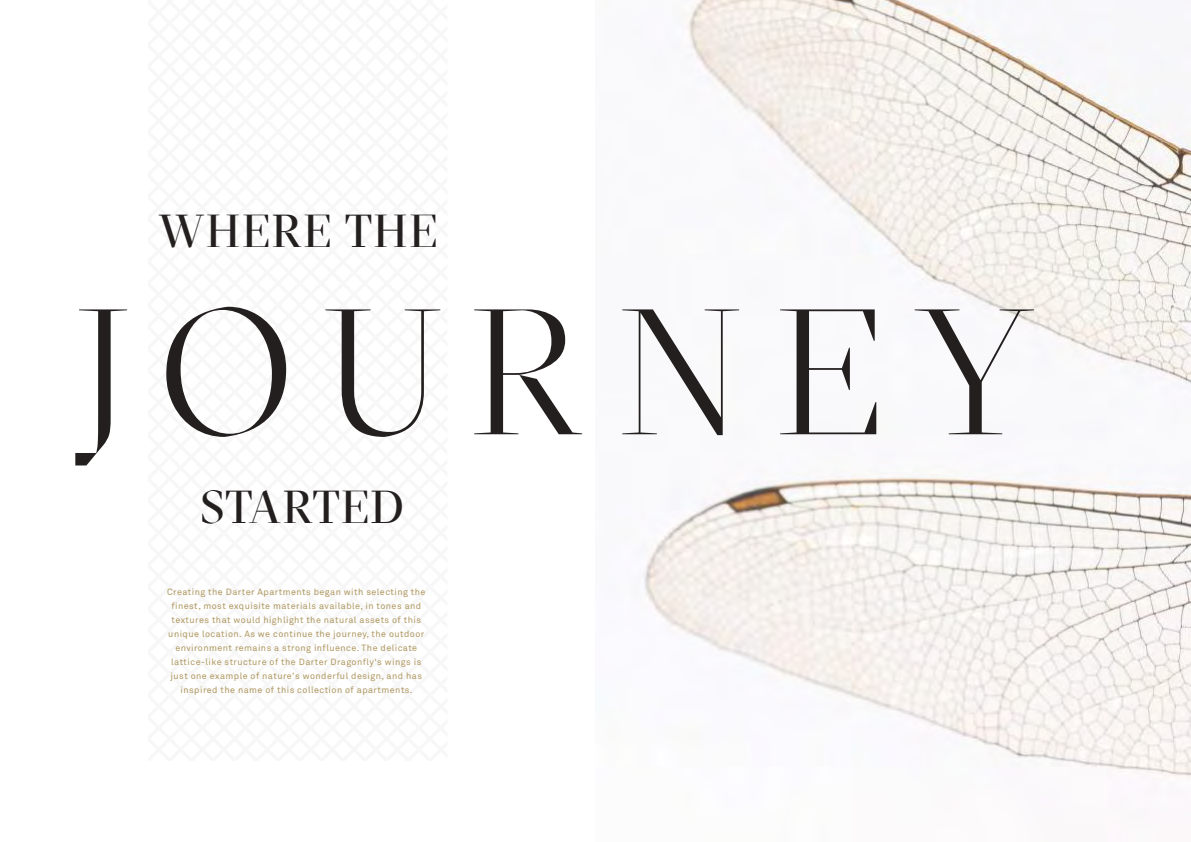
<style>
.page{position:relative;width:1191px;height:842px;background:#fff}
.page>*{position:absolute;margin:0;border:0;box-sizing:border-box;transform-origin:0 0}
.t1{font:300 178.3px "GT Sectra Display";letter-spacing:.175em;color:#241f1f}
.t2{font:46px "GT Sectra Display";letter-spacing:.04em;color:#241f1f}
.t3{font:9px/14px "Akkurat Pro";letter-spacing:.05em;color:#af975f;text-align:center}
</style>
<div class="page">
<img style="left:643px;top:0;width:548px;height:778px">
<h2 class="t2" style="left:158px;top:204px;width:280px">WHERE THE</h2>
<h1 class="t1" style="left:75px;top:269px;width:961px">JOURNEY</h1>
<h2 class="t2" style="left:200px;top:480px;width:205px">STARTED</h2>
<p class="t3" style="left:167px;top:585px;width:260px">Creating the Darter Apartments began with selecting the finest, most exquisite materials available, in tones and textures that would highlight the natural assets of this unique location. As we continue the journey, the outdoor environment remains a strong influence. The delicate lattice-like structure of the Darter Dragonfly's wings is just one example of nature's wonderful design, and has inspired the name of this collection of apartments.</p>
</div>
